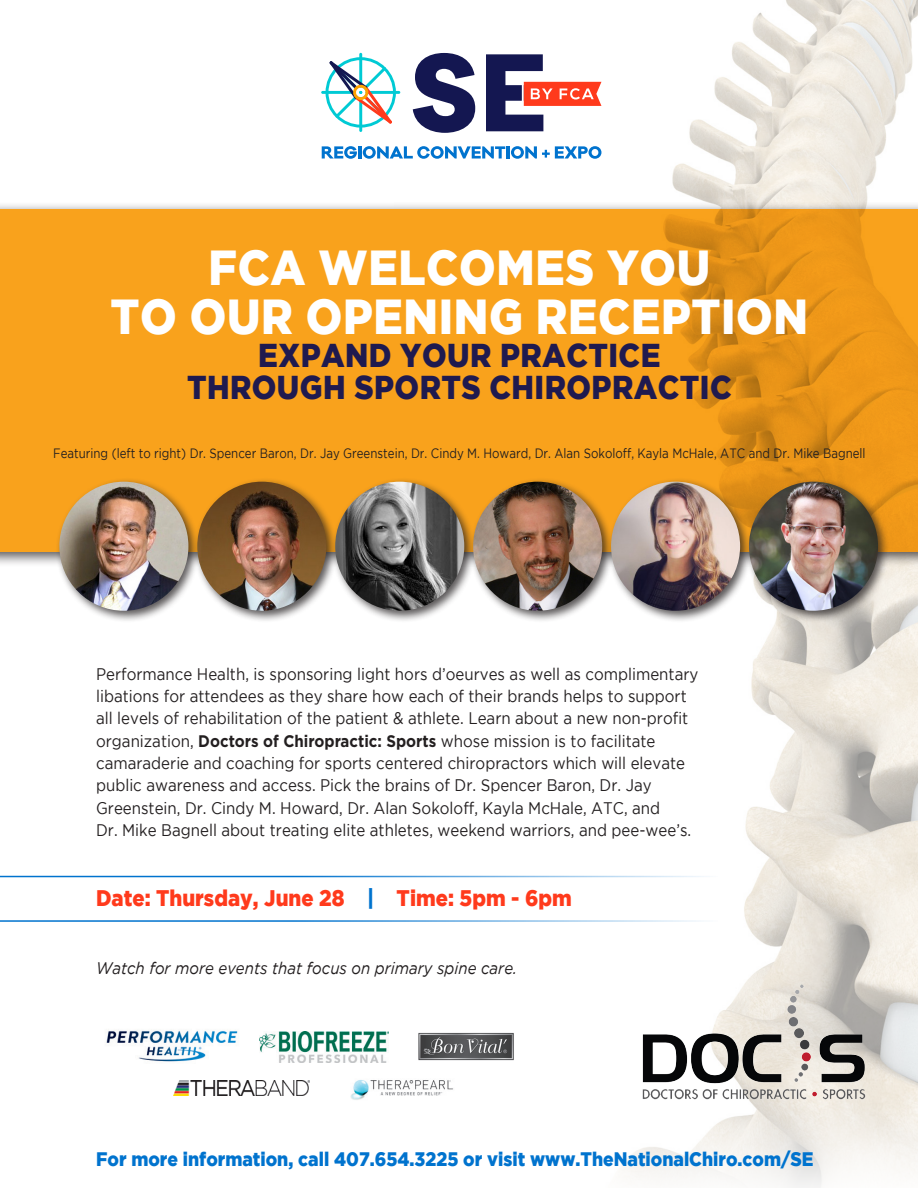
<style>
.page{position:relative;width:918px;height:1188px;background:#fff}
.page>*{position:absolute;margin:0;border:0;box-sizing:border-box;transform-origin:0 0}
.t1{font:900 49.05px/49.1px "Gotham";letter-spacing:.015em;color:#fff;text-align:center;scale:.9 1}
.t2{font:900 33px/32.7px "Gotham";letter-spacing:.015em;color:#1f1a4f;text-align:center;scale:.9 1}
.t3{font:900 22.5px "Gotham";color:#ff3a1c;scale:.9 1}
.t4{font:900 19.5px "Gotham";color:#0073ce;scale:.9 1}
.t5{font:16.8px/22.4px "Gotham";color:#231f20;scale:.9 1}
.t6{font:italic 16.8px "Gotham";color:#231f20;scale:.9 1}
.t7{font:13.5px "Gotham";color:#231f20;scale:.85 1}
.s1{font-weight:700}
.s2{color:#0073ce}
</style>
<div class="page">
<div style="left:0;top:210px;width:918px;height:342px;background:#f9a21c"></div>
<img style="left:394px;top:0;width:524px;height:1098px">
<svg style="left:624px;top:1098px;width:294px;height:90px;fill:#f6f4f1"></svg>
<img style="left:634px;top:977px;width:240px;height:129px">
<img style="left:106px;top:1030px;width:132px;height:32px">
<img style="left:259px;top:1031px;width:129px;height:31px">
<img style="left:411px;top:1027px;width:111px;height:44px">
<img style="left:173px;top:1081px;width:137px;height:14px">
<img style="left:350px;top:1074px;width:108px;height:26px">
<hr style="left:0;top:876px;width:718px;height:1px;background:#0073ce">
<hr style="left:0;top:920px;width:718px;height:2px;background:#0073ce">
<svg style="left:322px;top:146px;width:279px;height:13px"></svg>
<hr style="left:321px;top:91px;width:35px;height:3px;background:#00cad4">
<hr style="left:365px;top:91px;width:35px;height:3px;background:#00cad4">
<hr style="left:359px;top:53px;width:3px;height:35px;background:#00cad4">
<hr style="left:359px;top:97px;width:3px;height:35px;background:#00cad4">
<svg style="left:326px;top:57px;width:70px;height:71px"></svg>
<svg style="left:413px;top:53px;width:62px;height:80px"></svg>
<svg style="left:486px;top:54px;width:115px;height:77px"></svg>
<div style="left:55px;top:477px;width:835px;height:146px;background:#231f20;opacity:.75"></div>
<img style="left:59px;top:482px;width:129px;height:129px;border-radius:65px">
<img style="left:197px;top:482px;width:129px;height:129px;border-radius:65px">
<img style="left:749px;top:482px;width:129px;height:129px;border-radius:65px">
<img style="left:611px;top:482px;width:129px;height:129px;border-radius:65px">
<img style="left:335px;top:482px;width:129px;height:129px;border-radius:65px">
<img style="left:473px;top:482px;width:129px;height:129px;border-radius:65px">
<p class="t1" style="left:111px;top:242px;width:777px">FCA WELCOMES YOU<br>TO OUR OPENING RECEPTION</p>
<p class="t2" style="left:187px;top:338px;width:607px">EXPAND YOUR PRACTICE<br>THROUGH SPORTS CHIROPRACTIC</p>
<p class="t7" style="left:53px;top:446px;width:957px">Featuring (left to right) Dr. Spencer Baron, Dr. Jay Greenstein, Dr. Cindy M. Howard, Dr. Alan Sokoloff, Kayla McHale, ATC and Dr. Mike Bagnell</p>
<p class="t5" style="left:96px;top:662px;width:671px">Performance Health, is sponsoring light hors d’oeurves as well as complimentary libations for attendees as they share how each of their brands helps to support all levels of rehabilitation of the patient &amp; athlete. Learn about a new non-profit organization, <span class="s1">Doctors of Chiropractic: Sports</span> whose mission is to facilitate camaraderie and coaching for sports centered chiropractors which will elevate public awareness and access. Pick the brains of Dr. Spencer Baron, Dr. Jay Greenstein, Dr. Cindy M. Howard, Dr. Alan Sokoloff, Kayla McHale, ATC, and<br>Dr. Mike Bagnell about treating elite athletes, weekend warriors, and pee-wee’s.</p>
<p class="t3" style="left:96px;top:885px;width:530px">Date: Thursday, June 28 <span class="s2">|</span> Time: 5pm - 6pm</p>
<p class="t6" style="left:96px;top:958px;width:469px">Watch for more events that focus on primary spine care.</p>
<p class="t4" style="left:96px;top:1147px;width:799px">For more information, call 407.654.3225 or visit www.TheNationalChiro.com/SE</p>
</div>
